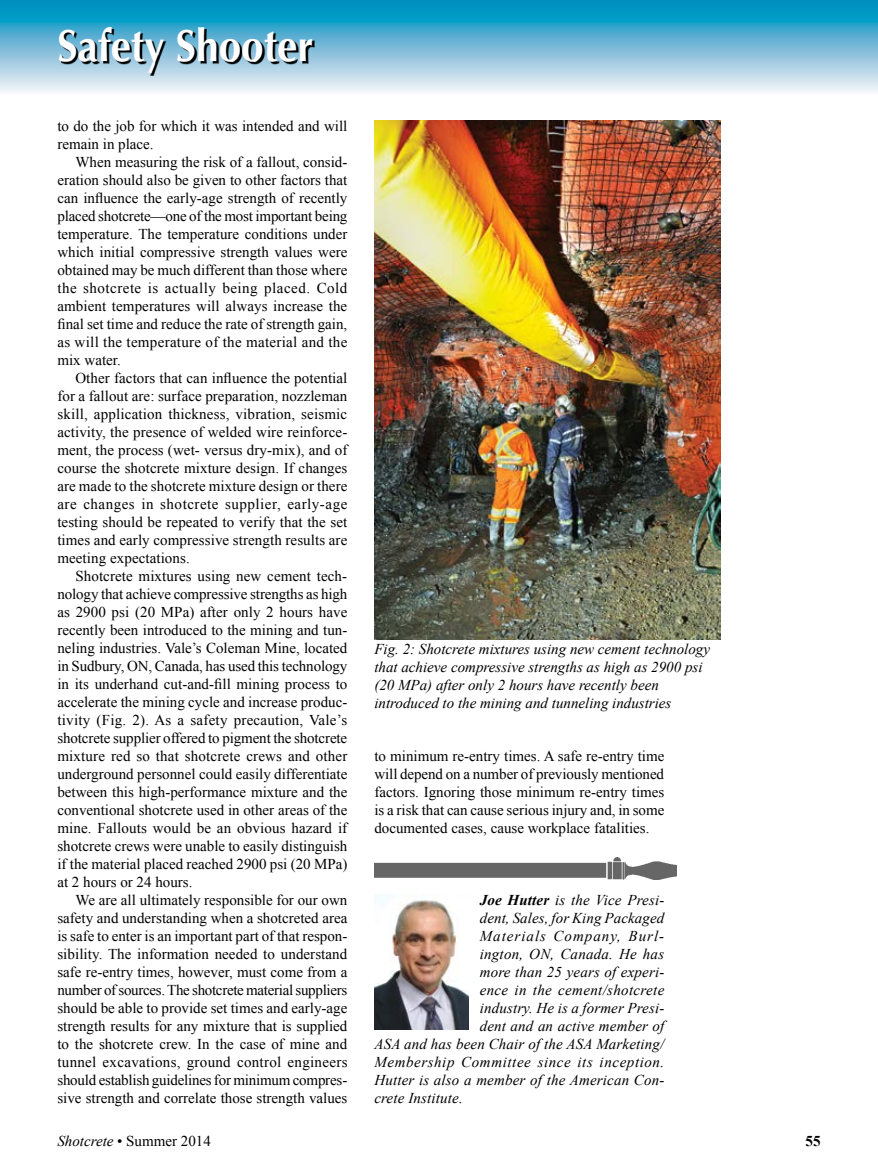
<style>
.page{position:relative;width:878px;height:1175px;background:#fff}
.page>*{position:absolute;margin:0;border:0;box-sizing:border-box;transform-origin:0 0}
.t1{font:700 45px "Optima";color:#fff;scale:.9 1}
.t2{font:15px/18px "Times New Roman";color:#000;text-align:justify}
.t3{font:italic 15px/18px "Times New Roman";letter-spacing:.01em;color:#000}
.t4{font:italic 15px "Times New Roman";letter-spacing:.04em;color:#000}
.t5{font:italic 15px "Times New Roman";letter-spacing:.065em;color:#000}
.t6{font:700 15px "Times New Roman";color:#000}
.s1{font-weight:700}
.s2{font-style:italic}
</style>
<div class="page">
<svg style="left:14px;top:0;width:864px;height:92px;background:#6abad7"></svg>
<svg style="left:61px;top:29px;width:254px;height:46px;background:#648fa3"></svg>
<svg style="left:0;top:0;width:14px;height:92px"></svg>
<img style="left:374px;top:894px;width:95px;height:135px">
<img style="left:374px;top:857px;width:302px;height:22px">
<img style="left:374px;top:121px;width:346px;height:518px">
<h1 class="t1" style="left:57px;top:20px;width:286px">Safety Shooter</h1>
<p class="t2" style="left:57px;top:117px;width:291px">to do the job for which it was intended and will remain in place.</p>
<p class="t2" style="left:57px;top:153px;width:291px;text-indent:18px">When measuring the risk of a fallout, consid&shy;eration should also be given to other factors that can influence the early-age strength of recently placed shotcrete—one of the most important being temperature. The temperature conditions under which initial compressive strength values were obtained may be much different than those where the shotcrete is actually being placed. Cold ambient temperatures will always increase the final set time and reduce the rate of strength gain, as will the temperature of the material and the mix water.</p>
<p class="t2" style="left:57px;top:369px;width:291px;text-indent:18px">Other factors that can influence the potential for a fallout are: surface preparation, nozzleman skill, application thickness, vibration, seismic activity, the presence of welded wire reinforce&shy;ment, the process (wet- versus dry-mix), and of course the shotcrete mixture design. If changes are made to the shotcrete mixture design or there are changes in shotcrete supplier, early-age testing should be repeated to verify that the set times and early compressive strength results are meeting expectations.</p>
<p class="t2" style="left:57px;top:567px;width:291px;text-indent:18px">Shotcrete mixtures using new cement tech&shy;nology that achieve compressive strengths as high as 2900 psi (20 MPa) after only 2 hours have recently been introduced to the mining and tun&shy;neling industries. Vale’s Coleman Mine, located in Sudbury, ON, Canada, has used this technology in its underhand cut-and-fill mining process to accelerate the mining cycle and increase produc&shy;tivity (Fig. 2). As a safety precaution, Vale’s shotcrete supplier offered to pigment the shotcrete mixture red so that shotcrete crews and other underground personnel could easily differentiate between this high-performance mixture and the conventional shotcrete used in other areas of the mine. Fallouts would be an obvious hazard if shotcrete crews were unable to easily distinguish if the material placed reached 2900 psi (20 MPa) at 2 hours or 24 hours.</p>
<p class="t2" style="left:57px;top:891px;width:291px;text-indent:18px">We are all ultimately responsible for our own safety and understanding when a shotcreted area is safe to enter is an important part of that respon&shy;sibility. The information needed to understand safe re-entry times, however, must come from a number of sources. The shotcrete material suppliers should be able to provide set times and early-age strength results for any mixture that is supplied to the shotcrete crew. In the case of mine and tunnel excavations, ground control engineers should establish guidelines for minimum compres&shy;sive strength and correlate those strength values</p>
<p class="t3" style="left:374px;top:640px;width:337px">Fig. 2: Shotcrete mixtures using new cement technology that achieve compressive strengths as high as 2900 psi (20 MPa) after only 2 hours have recently been introduced to the mining and tunneling industries</p>
<p class="t2" style="left:374px;top:747px;width:291px">to minimum re-entry times. A safe re-entry time will depend on a number of previously mentioned factors. Ignoring those minimum re-entry times is a risk that can cause serious injury and, in some documented cases, cause workplace fatalities.</p>
<p class="t3" style="left:479px;top:891px;width:186px"><span class="s1">Joe Hutter</span> is the Vice Presi-</p>
<p class="t3" style="left:479px;top:909px;width:186px">dent, Sales, for King Packaged</p>
<p class="t5" style="left:479px;top:926px;width:186px">Materials Company, Burl-</p>
<p class="t3" style="left:479px;top:945px;width:186px">ington, ON, Canada. He has</p>
<p class="t3" style="left:479px;top:963px;width:186px">more than 25 years of experi-</p>
<p class="t3" style="left:479px;top:981px;width:186px">ence in the cement/shotcrete</p>
<p class="t3" style="left:479px;top:999px;width:186px">industry. He is a former Presi-</p>
<p class="t3" style="left:479px;top:1017px;width:186px">dent and an active member of</p>
<p class="t3" style="left:374px;top:1035px;width:291px">ASA and has been Chair of the ASA Marketing/</p>
<p class="t4" style="left:374px;top:1052px;width:291px">Membership Committee since its inception.</p>
<p class="t3" style="left:374px;top:1071px;width:291px">Hutter is also a member of the American Con-</p>
<p class="t3" style="left:374px;top:1089px;width:90px">crete Institute.</p>
<p class="t2" style="left:57px;top:1131px;width:155px"><span class="s2">Shotcrete</span> • Summer 2014</p>
<p class="t6" style="left:805px;top:1130px;width:16px">55</p>
</div>
